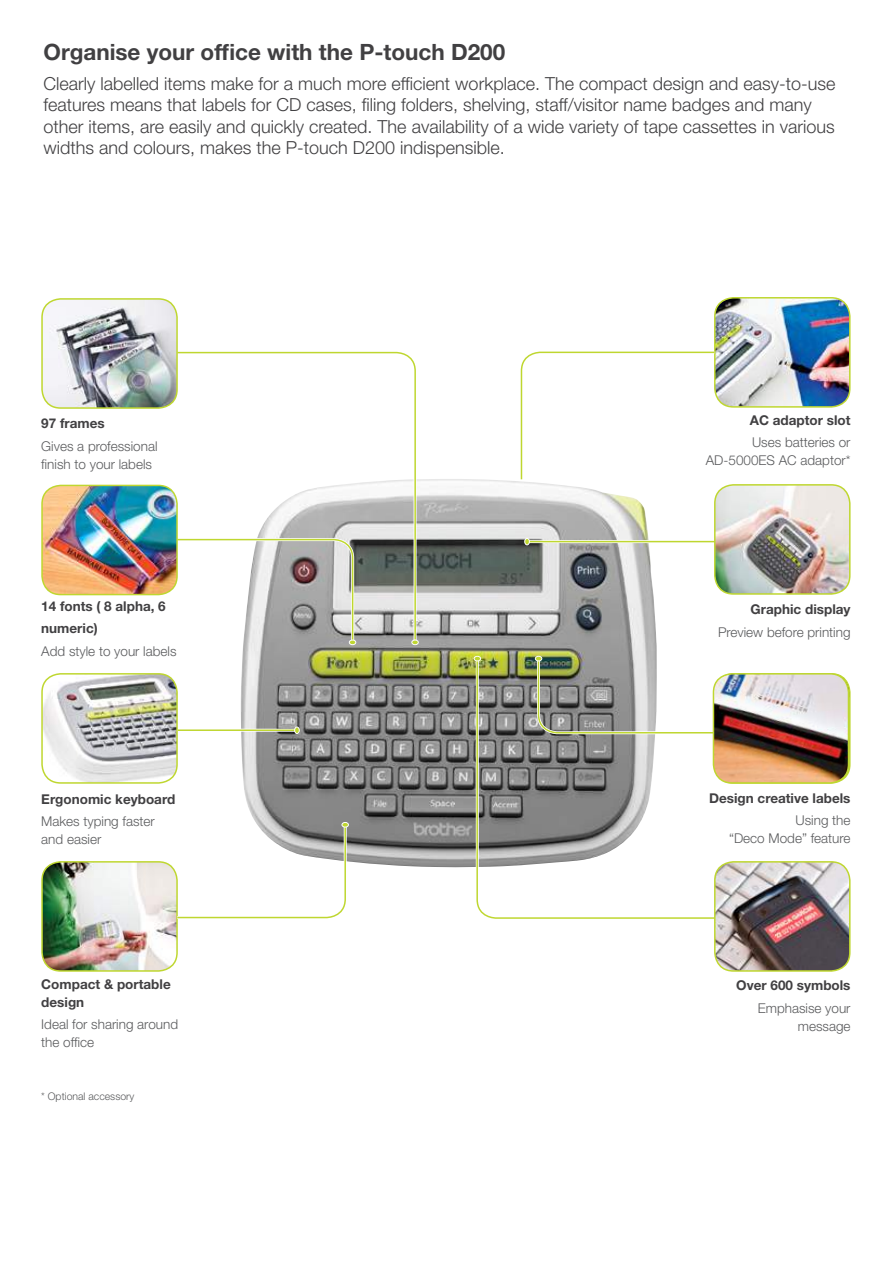
<style>
.page{position:relative;width:893px;height:1263px;background:#fff}
.page>*{position:absolute;margin:0;border:0;box-sizing:border-box;transform-origin:0 0}
.t1{font:700 22.5px "Helvetica Neue LT Std";color:#414042}
.t2{font:300 18px/21.6px "Helvetica Neue LT Std";color:#414042}
.t3{font:300 13.5px/18px "Helvetica Neue";color:#5a5b5d;text-align:right}
.t4{font:700 13.5px/22.2px "Helvetica Neue";color:#414042}
.t5{font:300 10.5px "Helvetica Neue";color:#58595b}
</style>
<div class="page">
<img style="left:241px;top:479px;width:416px;height:388px">
<img style="left:715px;top:298px;width:135px;height:107px">
<div style="left:714px;top:297px;width:136px;height:111px;border:2px solid #bfd730;border-radius:19px"></div>
<img style="left:44px;top:864px;width:131px;height:105px">
<div style="left:41px;top:861px;width:137px;height:111px;border:2px solid #bfd730;border-radius:19px"></div>
<img style="left:44px;top:674px;width:131px;height:107px">
<div style="left:41px;top:673px;width:137px;height:111px;border:2px solid #bfd730;border-radius:19px"></div>
<svg style="left:178px;top:351px;width:239px;height:290px"></svg>
<svg style="left:476px;top:657px;width:239px;height:262px"></svg>
<div style="left:411px;top:640px;width:8px;height:5px;border:1px solid #fff;border-radius:50%"></div>
<svg style="left:474px;top:656px;width:7px;height:5px"></svg>
<img style="left:44px;top:301px;width:131px;height:105px">
<div style="left:41px;top:298px;width:137px;height:111px;border:2px solid #bfd730;border-radius:19px"></div>
<hr style="left:529px;top:540px;width:189px;height:3px;background:#fff">
<hr style="left:529px;top:541px;width:189px;height:1px;background:#bfd730">
<svg style="left:177px;top:537px;width:179px;height:110px"></svg>
<svg style="left:535px;top:656px;width:180px;height:80px"></svg>
<img style="left:42px;top:485px;width:135px;height:109px">
<div style="left:41px;top:485px;width:137px;height:110px;border:2px solid #bfd730;border-radius:19px"></div>
<hr style="left:178px;top:729px;width:121px;height:3px;background:#fff">
<hr style="left:178px;top:729px;width:121px;height:2px;background:#bfd730">
<div style="left:294px;top:727px;width:6px;height:7px;border:1px solid #fff;border-radius:50%"></div>
<svg style="left:174px;top:822px;width:175px;height:98px"></svg>
<svg style="left:518px;top:350px;width:199px;height:132px"></svg>
<div style="left:524px;top:538px;width:6px;height:7px;border:1px solid #fff;border-radius:50%"></div>
<img style="left:715px;top:485px;width:135px;height:107px">
<div style="left:714px;top:484px;width:136px;height:111px;border:2px solid #bfd730;border-radius:19px"></div>
<img style="left:713px;top:674px;width:135px;height:109px">
<div style="left:713px;top:673px;width:136px;height:111px;border:2px solid #bfd730;border-radius:19px"></div>
<img style="left:715px;top:862px;width:135px;height:107px">
<div style="left:714px;top:861px;width:136px;height:111px;border:2px solid #bfd730;border-radius:19px"></div>
<p class="t1" style="left:44px;top:38px;width:463px">Organise your office with the P-touch D200</p>
<p class="t2" style="left:44px;top:72px;width:793px">Clearly labelled items make for a much more efficient workplace. The compact design and easy-to-use features means that labels for CD cases, filing folders, shelving, staff/visitor name badges and many other items, are easily and quickly created. The availability of a wide variety of tape cassettes in various widths and colours, makes the P-touch D200 indispensible.</p>
<p class="t4" style="left:41px;top:412px;width:65px">97 frames</p>
<p class="t3" style="left:41px;top:437px;width:118px;text-align:left">Gives a professional finish to your labels</p>
<p class="t4" style="left:41px;top:595px;width:126px">14 fonts ( 8 alpha, 6 numeric)</p>
<p class="t3" style="left:41px;top:641px;width:137px">Add style to your labels</p>
<p class="t4" style="left:41px;top:788px;width:135px">Ergonomic keyboard</p>
<p class="t3" style="left:41px;top:812px;width:115px;text-align:left">Makes typing faster and easier</p>
<p class="t4" style="left:41px;top:974px;width:131px;line-height:18px">Compact &amp; portable design</p>
<p class="t3" style="left:41px;top:1015px;width:138px;text-align:left">Ideal for sharing around the office</p>
<p class="t5" style="left:41px;top:1089px;width:95px">* Optional accessory</p>
<p class="t4" style="left:750px;top:409px;width:102px">AC adaptor slot</p>
<p class="t3" style="left:706px;top:433px;width:146px">Uses batteries or<br>AD-5000ES AC adaptor*</p>
<p class="t4" style="left:751px;top:598px;width:101px">Graphic display</p>
<p class="t3" style="left:718px;top:623px;width:134px">Preview before printing</p>
<p class="t4" style="left:709px;top:786px;width:143px">Design creative labels</p>
<p class="t3" style="left:729px;top:811px;width:123px">Using the<br>“Deco Mode” feature</p>
<p class="t4" style="left:736px;top:974px;width:116px">Over 600 symbols</p>
<p class="t3" style="left:758px;top:998px;width:94px">Emphasise your message</p>
</div>
